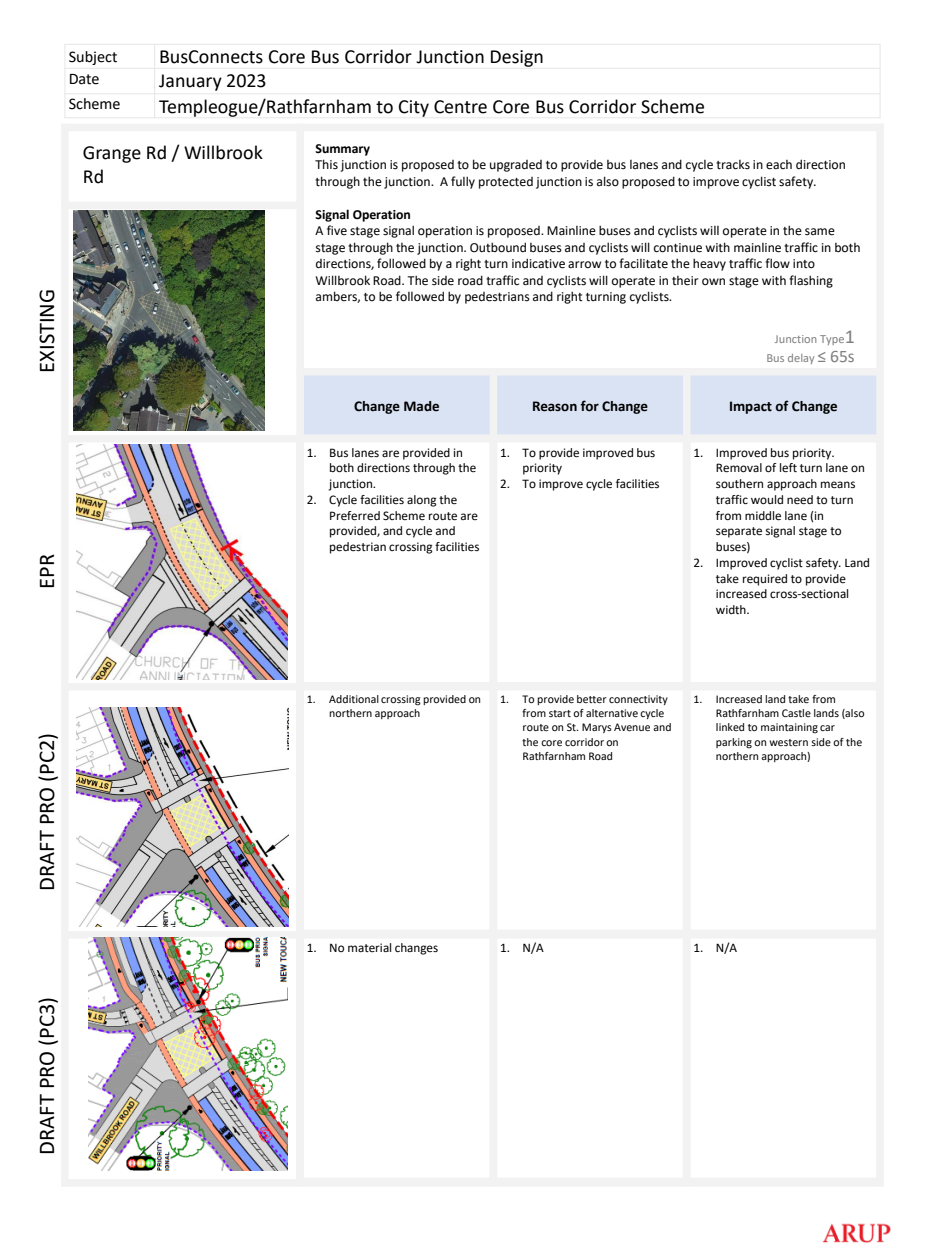
<style>
.page{position:relative;width:945px;height:1260px;background:#fff}
.page>*{position:absolute;margin:0;border:0;box-sizing:border-box;transform-origin:0 0}
.t1{font:22.5px "Calibri";color:#000}
.t2{font:20px/24px "Calibri";color:#000}
.t3{font:16.25px "Calibri";color:#000}
.t4{font:700 15px "Calibri";color:#000}
.t5{font:13.88px "Calibri";color:#000}
.t6{font:13.75px/16.5px "Calibri";color:#000}
.t7{font:700 13.75px "Calibri";letter-spacing:-.005em;color:#000}
.t8{font:13.25px/15.8px "Calibri";color:#000}
.t9{font:12.5px/19.4px "Calibri";color:#7f7f7f;text-align:right}
.t10{font:11.88px/14.2px "Calibri";color:#000}
.s1{font-size:20px}
.s2{font-size:17.5px}
</style>
<div class="page">
<div style="left:300px;top:372px;width:193px;height:67px;background:#dae3f3"></div>
<div style="left:493px;top:372px;width:194px;height:67px;background:#dae3f3"></div>
<div style="left:687px;top:372px;width:193px;height:67px;background:#dae3f3"></div>
<div style="left:296px;top:124px;width:8px;height:1063px;background:#f2f2f2"></div>
<div style="left:490px;top:368px;width:7px;height:819px;background:#f2f2f2"></div>
<div style="left:683px;top:368px;width:8px;height:819px;background:#f2f2f2"></div>
<div style="left:61px;top:202px;width:243px;height:7px;background:#f2f2f2"></div>
<div style="left:296px;top:368px;width:588px;height:8px;background:#f2f2f2"></div>
<div style="left:61px;top:435px;width:823px;height:7px;background:#f2f2f2"></div>
<div style="left:61px;top:683px;width:823px;height:8px;background:#f2f2f2"></div>
<div style="left:61px;top:931px;width:823px;height:8px;background:#f2f2f2"></div>
<div style="left:61px;top:124px;width:8px;height:1063px;background:#f2f2f2"></div>
<div style="left:876px;top:124px;width:8px;height:1063px;background:#f2f2f2"></div>
<div style="left:61px;top:124px;width:823px;height:7px;background:#f2f2f2"></div>
<div style="left:61px;top:1179px;width:823px;height:8px;background:#f2f2f2"></div>
<img style="left:822px;top:1223px;width:69px;height:20px">
<hr style="left:154px;top:44px;width:1px;height:74px;background:#e7e6e6">
<hr style="left:65px;top:68px;width:815px;height:1px;background:#e7e6e6">
<hr style="left:65px;top:93px;width:815px;height:1px;background:#e7e6e6">
<hr style="left:65px;top:44px;width:1px;height:74px;background:#e7e6e6">
<hr style="left:880px;top:44px;width:1px;height:74px;background:#e7e6e6">
<hr style="left:65px;top:44px;width:815px;height:1px;background:#e7e6e6">
<hr style="left:65px;top:117px;width:815px;height:1px;background:#e7e6e6">
<div style="left:296px;top:434px;width:588px;height:8px;background:#f2f2f2"></div>
<div style="left:296px;top:682px;width:588px;height:8px;background:#f2f2f2"></div>
<div style="left:296px;top:930px;width:588px;height:7px;background:#f2f2f2"></div>
<div style="left:296px;top:1178px;width:588px;height:7px;background:#f2f2f2"></div>
<img style="left:74px;top:210px;width:191px;height:221px">
<img style="left:77px;top:445px;width:211px;height:235px">
<img style="left:77px;top:707px;width:211px;height:219px">
<img style="left:89px;top:937px;width:199px;height:234px">
<h1 class="t1" style="left:37px;top:373px;width:85px;rotate:-90deg">EXISTING</h1>
<h1 class="t1" style="left:37px;top:589px;width:36px;rotate:-90deg">EPR</h1>
<p class="t3" style="left:69px;top:50px;width:50px">Subject</p>
<h2 class="t2" style="left:159px;top:46px;width:386px">BusConnects Core Bus Corridor Junction Design</h2>
<p class="t3" style="left:69px;top:71px;width:32px">Date</p>
<h2 class="t2" style="left:159px;top:70px;width:109px">January 2023</h2>
<p class="t3" style="left:69px;top:97px;width:54px">Scheme</p>
<h2 class="t2" style="left:159px;top:96px;width:547px">Templeogue/Rathfarnham to City Centre Core Bus Corridor Scheme</h2>
<p class="t7" style="left:316px;top:142px;width:56px">Summary</p>
<p class="t6" style="left:316px;top:158px;width:532px">This junction is proposed to be upgraded to provide bus lanes and cycle tracks in each direction through the junction. A fully protected junction is also proposed to improve cyclist safety.</p>
<p class="t7" style="left:316px;top:208px;width:97px">Signal Operation</p>
<p class="t6" style="left:316px;top:224px;width:521px">A five stage signal operation is proposed. Mainline buses and cyclists will operate in the same</p>
<p class="t5" style="left:316px;top:241px;width:547px">stage through the junction. Outbound buses and cyclists will continue with mainline traffic in both</p>
<p class="t6" style="left:316px;top:257px;width:519px">directions, followed by a right turn indicative arrow to facilitate the heavy traffic flow into<br>Willbrook Road. The side road traffic and cyclists will operate in their own stage with flashing ambers, to be followed by pedestrians and right turning cyclists.</p>
<h2 class="t2" style="left:83px;top:142px;width:181px">Grange Rd / Willbrook<br>Rd</h2>
<p class="t9" style="left:767px;top:330px;width:90px">Junction Type<span class="s1">1<br></span>Bus delay <span class="s2">≤ 65s</span></p>
<p class="t4" style="left:354px;top:400px;width:87px">Change Made</p>
<p class="t4" style="left:532px;top:400px;width:117px">Reason for Change</p>
<p class="t4" style="left:729px;top:400px;width:110px">Impact of Change</p>
<p class="t8" style="left:329px;top:445px;width:149px;text-indent:-23px">1. Bus lanes are provided in both directions through the junction.</p>
<p class="t8" style="left:329px;top:493px;width:152px;text-indent:-23px">2. Cycle facilities along the<br>Preferred Scheme route are provided, and cycle and pedestrian crossing facilities</p>
<p class="t8" style="left:523px;top:445px;width:134px;text-indent:-22px">1. To provide improved bus priority</p>
<p class="t8" style="left:500px;top:477px;width:161px">2. To improve cycle facilities</p>
<p class="t8" style="left:716px;top:445px;width:151px;text-indent:-22px">1. Improved bus priority.<br>Removal of left turn lane on southern approach means traffic would need to turn from middle lane (in separate signal stage to buses)</p>
<p class="t8" style="left:716px;top:556px;width:156px;text-indent:-22px">2. Improved cyclist safety. Land take required to provide increased cross-sectional width.</p>
<h1 class="t1" style="left:37px;top:891px;width:159px;rotate:-90deg">DRAFT PRO (PC2)</h1>
<h1 class="t1" style="left:37px;top:1155px;width:159px;rotate:-90deg">DRAFT PRO (PC3)</h1>
<p class="t10" style="left:329px;top:693px;width:153px;text-indent:-23px">1. Additional crossing provided on northern approach</p>
<p class="t10" style="left:523px;top:693px;width:151px;text-indent:-22px">1. To provide better connectivity from start of alternative cycle route on St. Marys Avenue and the core corridor on<br>Rathfarnham Road</p>
<p class="t10" style="left:716px;top:693px;width:150px;text-indent:-22px">1. Increased land take from<br>Rathfarnham Castle lands (also linked to maintaining car parking on western side of the northern approach)</p>
<p class="t8" style="left:307px;top:941px;width:133px">1. No material changes</p>
<p class="t8" style="left:500px;top:941px;width:45px">1. N/A</p>
<p class="t8" style="left:693px;top:941px;width:45px">1. N/A</p>
</div>
